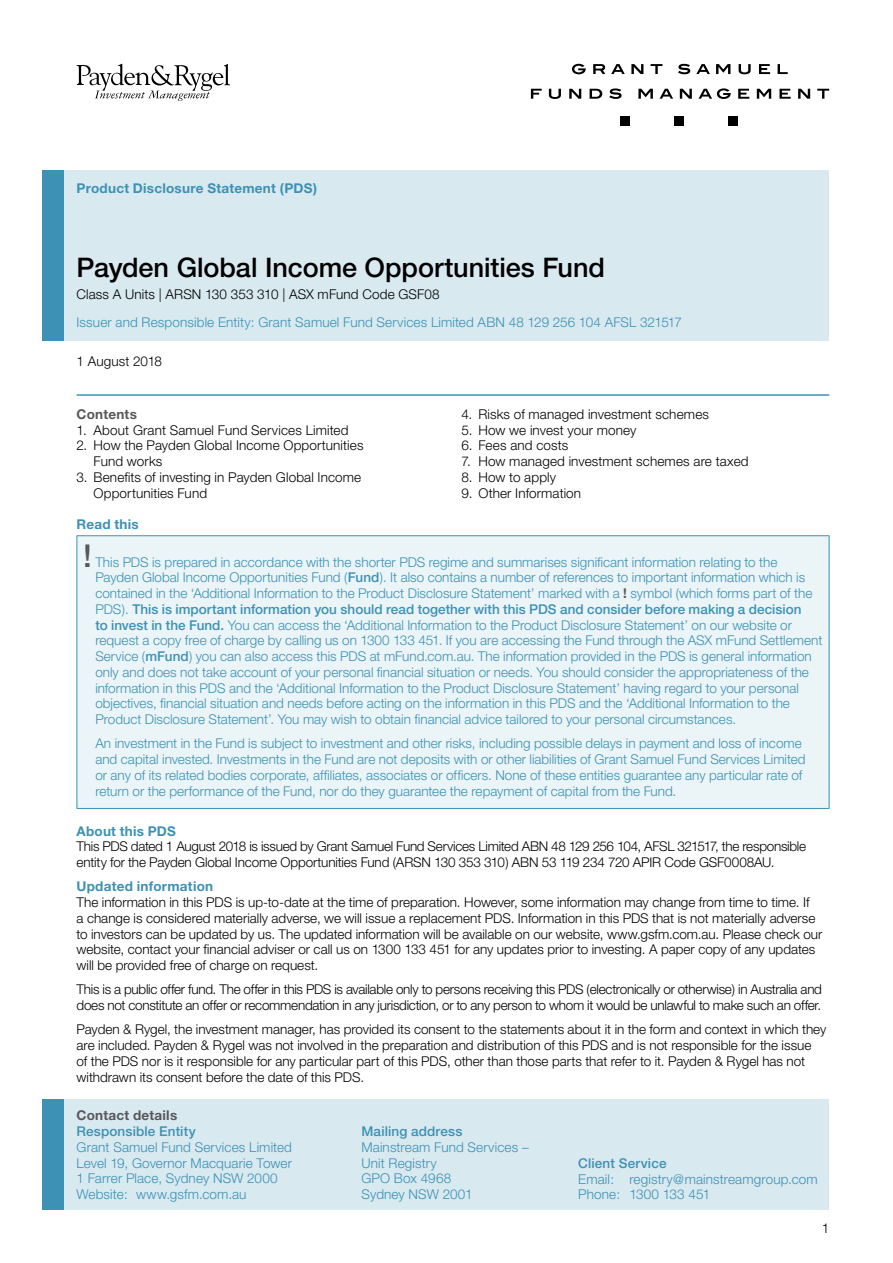
<style>
.page{position:relative;width:893px;height:1263px;background:#fff}
.page>*{position:absolute;margin:0;border:0;box-sizing:border-box;transform-origin:0 0}
.t1{font:500 31.5px "Helvetica Neue";color:#58585a}
.t2{font:500 27px "Helvetica Neue";letter-spacing:-.005em;color:#000}
.t3{font:300 13.5px/15.8px "Helvetica Neue";color:#3c91b4}
.t4{font:300 13.5px/15.8px "Helvetica Neue";color:#000}
.t5{font:300 13.5px/15.8px "Helvetica Neue";letter-spacing:-.02em;color:#000}
.t6{font:700 13.5px "Helvetica Neue";letter-spacing:.02em;color:#3c91b4}
.t7{font:500 13.5px "Helvetica Neue";letter-spacing:.01em;color:#3c91b4}
.t8{font:700 13.5px "Helvetica Neue";letter-spacing:.02em;color:#58585a}
.s1{font-weight:500}
.s2{font-weight:700;color:#58585a}
</style>
<div class="page">
<div style="left:620px;top:117px;width:10px;height:9px;background:#000"></div>
<div style="left:675px;top:117px;width:9px;height:9px;background:#000"></div>
<div style="left:729px;top:117px;width:9px;height:9px;background:#000"></div>
<svg style="left:572px;top:64px;width:14px;height:10px"></svg>
<svg style="left:593px;top:64px;width:12px;height:10px"></svg>
<svg style="left:611px;top:64px;width:14px;height:10px"></svg>
<svg style="left:631px;top:64px;width:12px;height:10px"></svg>
<svg style="left:651px;top:64px;width:11px;height:10px"></svg>
<svg style="left:678px;top:64px;width:12px;height:10px"></svg>
<svg style="left:696px;top:64px;width:14px;height:10px"></svg>
<svg style="left:716px;top:64px;width:14px;height:10px"></svg>
<svg style="left:739px;top:64px;width:12px;height:10px"></svg>
<svg style="left:759px;top:64px;width:11px;height:10px"></svg>
<svg style="left:778px;top:64px;width:10px;height:10px"></svg>
<svg style="left:531px;top:89px;width:11px;height:10px"></svg>
<svg style="left:549px;top:89px;width:12px;height:10px"></svg>
<svg style="left:569px;top:89px;width:12px;height:10px"></svg>
<svg style="left:590px;top:89px;width:12px;height:10px"></svg>
<svg style="left:609px;top:88px;width:13px;height:11px"></svg>
<svg style="left:638px;top:89px;width:15px;height:10px"></svg>
<svg style="left:660px;top:89px;width:13px;height:10px"></svg>
<svg style="left:680px;top:89px;width:12px;height:10px"></svg>
<svg style="left:698px;top:88px;width:33px;height:11px"></svg>
<svg style="left:738px;top:89px;width:11px;height:10px"></svg>
<svg style="left:757px;top:89px;width:14px;height:10px"></svg>
<svg style="left:779px;top:89px;width:12px;height:10px"></svg>
<svg style="left:798px;top:89px;width:12px;height:10px"></svg>
<svg style="left:817px;top:89px;width:12px;height:10px"></svg>
<hr style="left:77px;top:394px;width:752px;height:2px;background:#3c91b4">
<svg style="left:77px;top:64px;width:153px;height:37px"></svg>
<div style="left:64px;top:1099px;width:765px;height:111px;background:#d8e9f0"></div>
<div style="left:43px;top:1099px;width:21px;height:111px;background:#3c91b4"></div>
<div style="left:77px;top:536px;width:752px;height:272px;background:#ebf4f7"></div>
<hr style="left:77px;top:535px;width:752px;height:1px;background:#3c91b4">
<hr style="left:77px;top:536px;width:1px;height:272px;background:#3c91b4">
<hr style="left:829px;top:536px;width:1px;height:272px;background:#3c91b4">
<hr style="left:77px;top:808px;width:752px;height:1px;background:#3c91b4">
<div style="left:64px;top:170px;width:765px;height:170px;background:#d8e9f0"></div>
<div style="left:43px;top:170px;width:21px;height:170px;background:#3c91b4"></div>
<p class="t6" style="left:77px;top:180px;width:242px">Product Disclosure Statement (PDS)</p>
<h2 class="t2" style="left:77px;top:251px;width:530px">Payden Global Income Opportunities Fund</h2>
<p class="t4" style="left:77px;top:286px;width:365px">Class A Units | ARSN 130 353 310 | ASX mFund Code GSF08</p>
<p class="t3" style="left:77px;top:314px;width:607px">Issuer and Responsible Entity: Grant Samuel Fund Services Limited ABN 48 129 256 104 AFSL 321517</p>
<p class="t4" style="left:77px;top:353px;width:87px">1 August 2018</p>
<p class="t8" style="left:77px;top:406px;width:62px">Contents</p>
<p class="t4" style="left:77px;top:422px;width:273px">1. About Grant Samuel Fund Services Limited</p>
<p class="t4" style="left:94px;top:437px;width:272px;text-indent:-17px">2. How the Payden Global Income Opportunities<br>Fund works</p>
<p class="t4" style="left:94px;top:469px;width:269px;text-indent:-17px">3. Benefits of investing in Payden Global Income<br>Opportunities Fund</p>
<p class="t4" style="left:461px;top:406px;width:249px">4. Risks of managed investment schemes</p>
<p class="t4" style="left:461px;top:422px;width:177px">5. How we invest your money</p>
<p class="t4" style="left:461px;top:437px;width:108px">6. Fees and costs</p>
<p class="t4" style="left:461px;top:453px;width:289px">7. How managed investment schemes are taxed</p>
<p class="t4" style="left:461px;top:469px;width:96px">8. How to apply</p>
<p class="t4" style="left:461px;top:485px;width:121px">9. Other Information</p>
<p class="t6" style="left:77px;top:516px;width:64px">Read this</p>
<h1 class="t1" style="left:83px;top:537px;width:10px">!</h1>
<p class="t3" style="left:95px;top:554px;width:728px">This PDS is prepared in accordance with the shorter PDS regime and summarises significant information relating to the Payden Global Income Opportunities Fund (<span class="s1">Fund</span>). It also contains a number of references to important information which is contained in the ‘Additional Information to the Product Disclosure Statement’ marked with a <span class="s2">!</span> symbol (which forms part of the PDS). <span class="s1">This is important information you should read together with this PDS and consider before making a decision<br>to invest in the Fund.</span> You can access the ‘Additional Information to the Product Disclosure Statement’ on our website or request a copy free of charge by calling us on 1300 133 451. If you are accessing the Fund through the ASX mFund Settlement Service (<span class="s1">mFund</span>) you can also access this PDS at mFund.com.au. The information provided in the PDS is general information only and does not take account of your personal financial situation or needs. You should consider the appropriateness of the information in this PDS and the ‘Additional Information to the Product Disclosure Statement’ having regard to your personal objectives, financial situation and needs before acting on the information in this PDS and the ‘Additional Information to the Product Disclosure Statement’. You may wish to obtain financial advice tailored to your personal circumstances.</p>
<p class="t3" style="left:95px;top:735px;width:712px">An investment in the Fund is subject to investment and other risks, including possible delays in payment and loss of income and capital invested. Investments in the Fund are not deposits with or other liabilities of Grant Samuel Fund Services Limited or any of its related bodies corporate, affiliates, associates or officers. None of these entities guarantee any particular rate of return or the performance of the Fund, nor do they guarantee the repayment of capital from the Fund.</p>
<p class="t6" style="left:77px;top:822px;width:101px">About this PDS</p>
<p class="t5" style="left:77px;top:838px;width:731px">This PDS dated 1 August 2018 is issued by Grant Samuel Fund Services Limited ABN 48 129 256 104, AFSL 321517, the responsible entity for the Payden Global Income Opportunities Fund (ARSN 130 353 310) ABN 53 119 234 720 APIR Code GSF0008AU.</p>
<p class="t6" style="left:77px;top:878px;width:138px">Updated information</p>
<p class="t4" style="left:77px;top:894px;width:747px">The information in this PDS is up-to-date at the time of preparation. However, some information may change from time to time. If<br>a change is considered materially adverse, we will issue a replacement PDS. Information in this PDS that is not materially adverse to investors can be updated by us. The updated information will be available on our website, www.gsfm.com.au. Please check our website, contact your financial adviser or call us on 1300 133 451 for any updates prior to investing. A paper copy of any updates will be provided free of charge on request.</p>
<p class="t5" style="left:77px;top:981px;width:747px">This is a public offer fund. The offer in this PDS is available only to persons receiving this PDS (electronically or otherwise) in Australia and does not constitute an offer or recommendation in any jurisdiction, or to any person to whom it would be unlawful to make such an offer.</p>
<p class="t4" style="left:77px;top:1021px;width:751px">Payden &amp; Rygel, the investment manager, has provided its consent to the statements about it in the form and context in which they are included. Payden &amp; Rygel was not involved in the preparation and distribution of this PDS and is not responsible for the issue<br>of the PDS nor is it responsible for any particular part of this PDS, other than those parts that refer to it. Payden &amp; Rygel has not withdrawn its consent before the date of this PDS.</p>
<p class="t8" style="left:77px;top:1107px;width:102px">Contact details</p>
<p class="t7" style="left:77px;top:1123px;width:121px">Responsible Entity</p>
<p class="t3" style="left:77px;top:1139px;width:217px">Grant Samuel Fund Services Limited<br>Level 19, Governor Macquarie Tower<br>1 Farrer Place, Sydney NSW 2000<br>Website: www.gsfm.com.au</p>
<p class="t7" style="left:361px;top:1123px;width:102px">Mailing address</p>
<p class="t3" style="left:361px;top:1139px;width:169px">Mainstream Fund Services –<br>Unit Registry<br>GPO Box 4968<br>Sydney NSW 2001</p>
<p class="t7" style="left:578px;top:1155px;width:90px">Client Service</p>
<p class="t3" style="left:578px;top:1170px;width:241px">Email: registry@mainstreamgroup.com<br>Phone: 1300 133 451</p>
<p class="t4" style="left:822px;top:1220px;width:9px">1</p>
</div>
